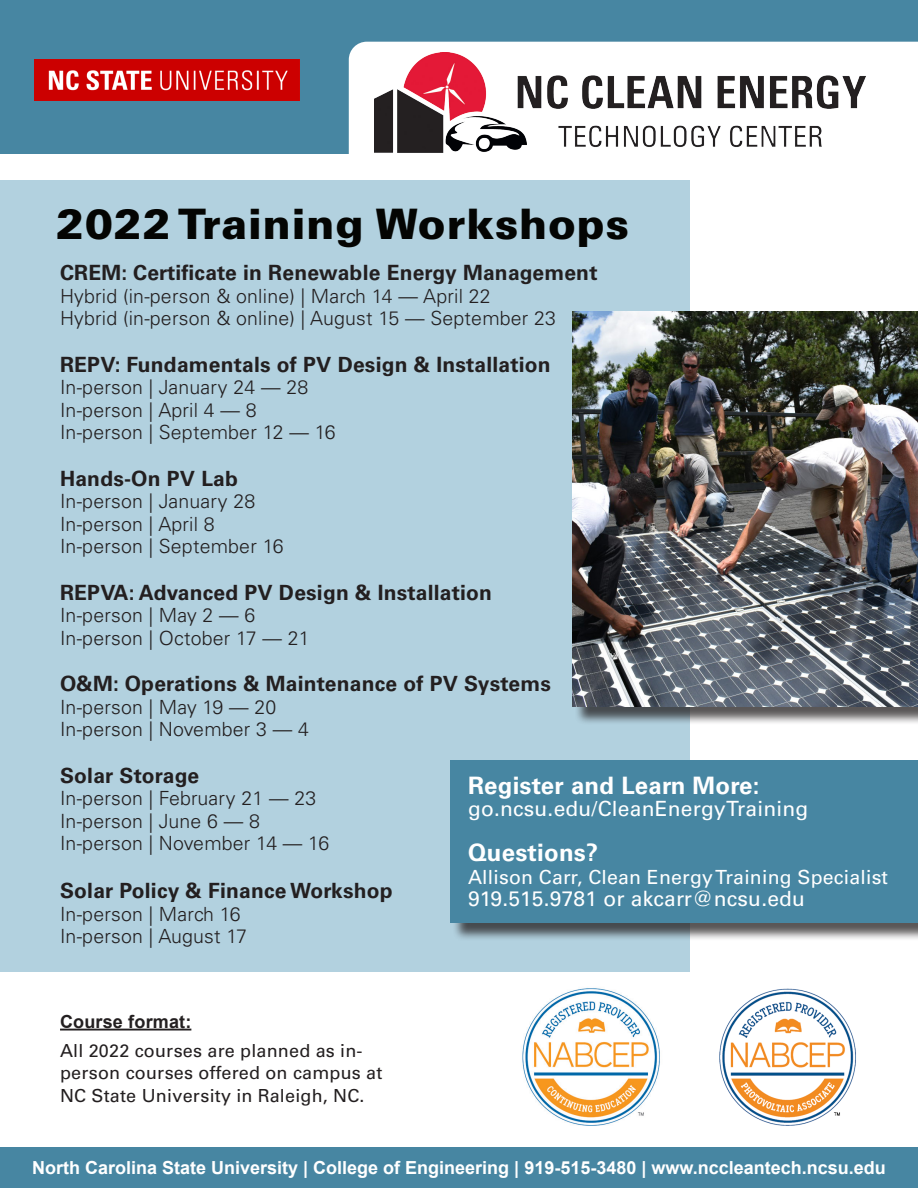
<style>
.page{position:relative;width:918px;height:1188px;background:#fff}
.page>*{position:absolute;margin:0;border:0;box-sizing:border-box;transform-origin:0 0}
.t1{font:900 42px "Univers LT Std";letter-spacing:.02em;color:#040503}
.t2{font:700 24px "Univers LT Std";letter-spacing:.01em;color:#fff}
.t3{font:700 21px "Univers LT Std";letter-spacing:.01em;color:#231f20}
.t4{font:21px "Univers LT Std";letter-spacing:.01em;color:#fff}
.t5{font:300 19.5px "Univers LT Std";letter-spacing:.01em;color:#231f20}
.t6{font:19.5px "Univers LT Std";letter-spacing:.01em;color:#fff}
.t7{font:18px/22.5px "Univers LT Std";letter-spacing:.01em;color:#231f20}
.t8{font:700 18px "Arial";color:#fff}
.t9{font:700 18px "Arial";letter-spacing:.01em;color:#231f20}
</style>
<div class="page">
<div style="left:0;top:1148px;width:918px;height:40px;background:#4786a2"></div>
<div style="left:0;top:0;width:918px;height:153px;background:#4786a2"></div>
<svg style="left:349px;top:42px;width:569px;height:146px"></svg>
<div style="left:0;top:180px;width:689px;height:792px;background:#b2d1df"></div>
<div style="left:575px;top:314px;width:343px;height:412px;background:#231f20;opacity:.75"></div>
<img style="left:572px;top:311px;width:346px;height:396px">
<img style="left:374px;top:52px;width:505px;height:101px">
<div style="left:452px;top:762px;width:466px;height:179px;background:#231f20;opacity:.75"></div>
<div style="left:450px;top:760px;width:468px;height:163px;background:#4786a2"></div>
<img style="left:522px;top:988px;width:138px;height:138px">
<img style="left:719px;top:988px;width:137px;height:138px">
<img style="left:35px;top:60px;width:265px;height:41px">
<hr style="left:60px;top:1029px;width:131px;height:2px;background:#231f20">
<p class="t1" style="left:56px;top:198px;width:575px">2022 Training Workshops</p>
<p class="t3" style="left:60px;top:261px;width:539px">CREM: Certificate in Renewable Energy Management</p>
<p class="t5" style="left:60px;top:284px;width:432px">Hybrid (in-person &amp; online) | March 14 — April 22</p>
<p class="t5" style="left:60px;top:307px;width:498px">Hybrid (in-person &amp; online) | August 15 — September 23</p>
<p class="t3" style="left:60px;top:352px;width:492px">REPV: Fundamentals of PV Design &amp; Installation</p>
<p class="t5" style="left:60px;top:376px;width:250px">In-person | January 24 — 28</p>
<p class="t5" style="left:60px;top:398px;width:198px">In-person | April 4 — 8</p>
<p class="t5" style="left:60px;top:421px;width:277px">In-person | September 12 — 16</p>
<p class="t3" style="left:60px;top:466px;width:179px">Hands-On PV Lab</p>
<p class="t5" style="left:60px;top:490px;width:197px">In-person | January 28</p>
<p class="t5" style="left:60px;top:512px;width:156px">In-person | April 8</p>
<p class="t5" style="left:60px;top:535px;width:225px">In-person | September 16</p>
<p class="t3" style="left:60px;top:580px;width:434px">REPVA: Advanced PV Design &amp; Installation</p>
<p class="t5" style="left:60px;top:604px;width:197px">In-person | May 2 — 6</p>
<p class="t5" style="left:60px;top:626px;width:251px">In-person | October 17 — 21</p>
<p class="t3" style="left:60px;top:672px;width:492px">O&amp;M: Operations &amp; Maintenance of PV Systems</p>
<p class="t5" style="left:60px;top:695px;width:218px">In-person | May 19 — 20</p>
<p class="t5" style="left:60px;top:718px;width:251px">In-person | November 3 — 4</p>
<p class="t3" style="left:60px;top:763px;width:140px">Solar Storage</p>
<p class="t5" style="left:60px;top:787px;width:258px">In-person | February 21 — 23</p>
<p class="t5" style="left:60px;top:809px;width:201px">In-person | June 6 — 8</p>
<p class="t5" style="left:60px;top:832px;width:271px">In-person | November 14 — 16</p>
<p class="t3" style="left:60px;top:879px;width:334px">Solar Policy &amp; Finance Workshop</p>
<p class="t5" style="left:60px;top:902px;width:182px">In-person | March 16</p>
<p class="t5" style="left:60px;top:925px;width:188px">In-person | August 17</p>
<p class="t2" style="left:468px;top:771px;width:293px">Register and Learn More:</p>
<p class="t4" style="left:468px;top:796px;width:342px">go.ncsu.edu/CleanEnergyTraining</p>
<p class="t2" style="left:468px;top:839px;width:132px">Questions?</p>
<p class="t6" style="left:468px;top:865px;width:422px">Allison Carr, Clean Energy Training Specialist</p>
<p class="t4" style="left:468px;top:886px;width:339px">919.515.9781 or akcarr@ncsu.edu</p>
<p class="t9" style="left:60px;top:1009px;width:133px">Course format:</p>
<p class="t7" style="left:60px;top:1039px;width:324px">All 2022 courses are planned as in&shy;person courses offered on campus at<br>NC State University in Raleigh, NC.</p>
<p class="t8" style="left:32px;top:1155px;width:855px">North Carolina State University | College of Engineering | 919-515-3480 | www.nccleantech.ncsu.edu</p>
</div>
